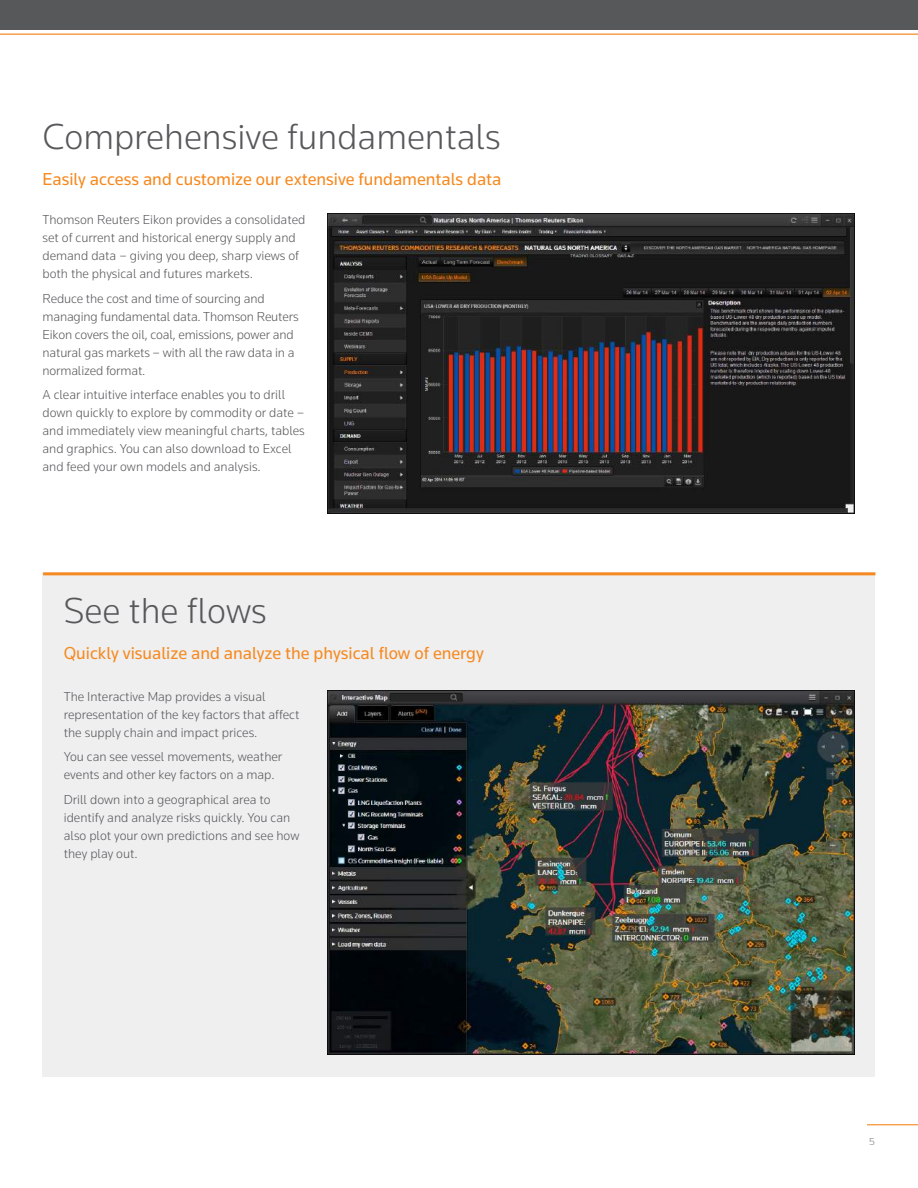
<style>
.page{position:relative;width:918px;height:1188px;background:#fff}
.page>*{position:absolute;margin:0;border:0;box-sizing:border-box;transform-origin:0 0}
.t1{font:300 37.5px "Knowledge";color:#57585a}
.t2{font:18px "Knowledge";color:#f6891f}
.t3{font:300 13.5px/18px "Knowledge";color:#57585a}
.t4{font:300 10.5px "Knowledge";color:#76787b}
</style>
<div class="page">
<hr style="left:867px;top:1124px;width:51px;height:1px;background:#f6891f">
<img style="left:327px;top:214px;width:527px;height:299px">
<div style="left:0;top:0;width:918px;height:30px;background:#57585a"></div>
<hr style="left:0;top:33px;width:918px;height:2px;background:#f89e49">
<div style="left:43px;top:572px;width:832px;height:504px;background:#efeff0"></div>
<hr style="left:43px;top:572px;width:832px;height:3px;background:#f6891f">
<img style="left:327px;top:691px;width:527px;height:364px">
<h1 class="t1" style="left:43px;top:113px;width:460px">Comprehensive fundamentals</h1>
<h2 class="t2" style="left:43px;top:168px;width:460px">Easily access and customize our extensive fundamentals data</h2>
<p class="t3" style="left:43px;top:211px;width:264px">Thomson Reuters Eikon provides a consolidated set of current and historical energy supply and demand data – giving you deep, sharp views of both the physical and futures markets.</p>
<p class="t3" style="left:43px;top:289px;width:258px">Reduce the cost and time of sourcing and managing fundamental data. Thomson Reuters Eikon covers the oil, coal, emissions, power and natural gas markets – with all the raw data in a normalized format.</p>
<p class="t3" style="left:43px;top:385px;width:264px">A clear intuitive interface enables you to drill down quickly to explore by commodity or date – and immediately view meaningful charts, tables and graphics. You can also download to Excel and feed your own models and analysis.</p>
<h1 class="t1" style="left:64px;top:587px;width:205px">See the flows</h1>
<h2 class="t2" style="left:64px;top:642px;width:421px">Quickly visualize and analyze the physical flow of energy</h2>
<p class="t3" style="left:64px;top:687px;width:237px">The Interactive Map provides a visual representation of the key factors that affect the supply chain and impact prices.</p>
<p class="t3" style="left:64px;top:747px;width:220px">You can see vessel movements, weather events and other key factors on a map.</p>
<p class="t3" style="left:64px;top:790px;width:237px">Drill down into a geographical area to identify and analyze risks quickly. You can also plot your own predictions and see how they play out.</p>
<p class="t4" style="left:869px;top:1135px;width:7px">5</p>
</div>
